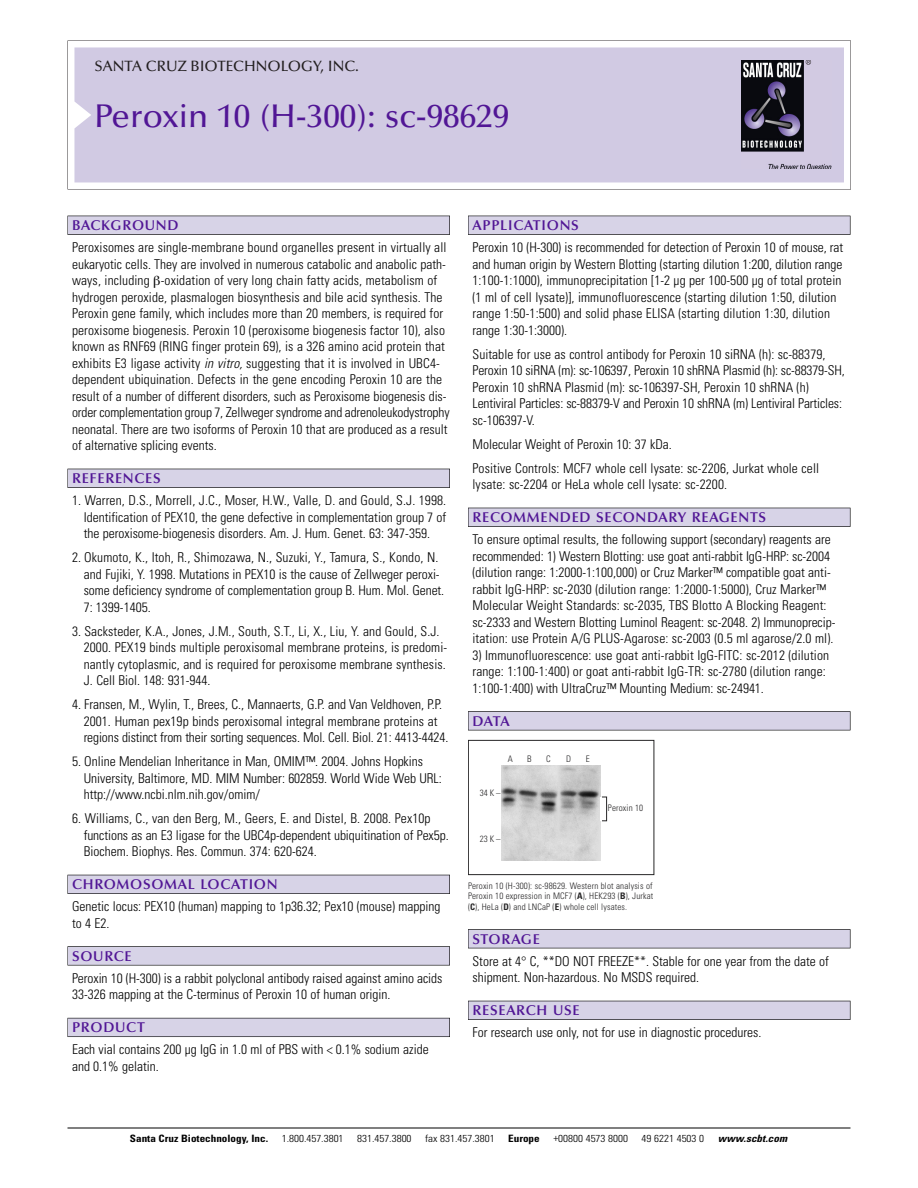
<style>
.page{position:relative;width:918px;height:1188px;background:#fff}
.page>*{position:absolute;margin:0;border:0;box-sizing:border-box;transform-origin:0 0}
.t1{font:500 33px "Optima";color:#511695}
.t2{font:500 15px "Optima";color:#231f20}
.t3{font:600 14.25px "Optima";letter-spacing:.05em;color:#511695}
.t4{font:300 condensed 13.5px/16.5px "Univers";color:#000}
.t5{font:300 condensed 10.2px "Univers";color:#000;scale:1.1 1}
.t6{font:700 condensed 10.2px "Univers";color:#000;scale:1.1 1}
.t7{font:italic 700 condensed 10.2px "Univers";letter-spacing:.005em;color:#000;scale:1.1 1}
.t8{font:9px/10.5px "Univers Condensed Light+IPHCJF";letter-spacing:.015em;color:#272627;text-align:justify}
.s1{font-style:italic}
.s2{font-family:"Univers Condensed Bold+RUAOXO"}
</style>
<div class="page">
<svg style="left:68px;top:40px;width:783px;height:149px"></svg>
<div style="left:74px;top:47px;width:770px;height:135px;background:#d1cae3"></div>
<img style="left:741px;top:60px;width:90px;height:108px">
<div style="left:68px;top:216px;width:382px;height:19px;background:#525155"></div>
<div style="left:68px;top:216px;width:381px;height:18px;background:#d7d3e7"></div>
<div style="left:68px;top:469px;width:382px;height:19px;background:#515055"></div>
<div style="left:68px;top:469px;width:381px;height:18px;background:#d7d3e7"></div>
<div style="left:68px;top:875px;width:382px;height:19px;background:#525158"></div>
<div style="left:68px;top:875px;width:381px;height:18px;background:#d7d3e7"></div>
<div style="left:68px;top:946px;width:382px;height:19px;background:#575759"></div>
<div style="left:68px;top:947px;width:381px;height:18px;background:#d7d3e7"></div>
<div style="left:68px;top:1018px;width:382px;height:19px;background:#5b5a62"></div>
<div style="left:68px;top:1018px;width:381px;height:18px;background:#d7d3e7"></div>
<div style="left:468px;top:216px;width:382px;height:19px;background:#525155"></div>
<div style="left:468px;top:216px;width:382px;height:18px;background:#d7d3e7"></div>
<div style="left:468px;top:508px;width:382px;height:19px;background:#515055"></div>
<div style="left:468px;top:508px;width:382px;height:18px;background:#d7d3e7"></div>
<div style="left:468px;top:711px;width:382px;height:19px;background:#545357"></div>
<div style="left:468px;top:712px;width:382px;height:18px;background:#d7d3e7"></div>
<div style="left:468px;top:929px;width:382px;height:19px;background:#525155"></div>
<div style="left:468px;top:930px;width:382px;height:18px;background:#d7d3e7"></div>
<div style="left:468px;top:1001px;width:382px;height:19px;background:#525158"></div>
<div style="left:468px;top:1001px;width:382px;height:18px;background:#d7d3e7"></div>
<hr style="left:68px;top:1128px;width:782px;height:1px;background:#000">
<div style="left:468px;top:740px;width:186px;height:135px;border:1px solid #272627"></div>
<img style="left:502px;top:765px;width:98px;height:95px">
<div style="left:602px;top:797px;width:5px;height:24px;border:1px solid #272627"></div>
<p class="t2" style="left:94px;top:61px;width:266px">SANTA CRUZ BIOTECHNOLOGY, INC.</p>
<h1 class="t1" style="left:94px;top:103px;width:416px">Peroxin 10 (H-300): sc-98629</h1>
<p class="t3" style="left:72px;top:219px;width:108px">BACKGROUND</p>
<p class="t4" style="left:72px;top:240px;width:379px">Peroxisomes are single-membrane bound organelles present in virtually all eukaryotic cells. They are involved in numerous catabolic and anabolic path&shy;ways, including -oxidation of very long chain fatty acids, metabolism of hydrogen peroxide, plasmalogen biosynthesis and bile acid synthesis. The Peroxin gene family, which includes more than 20 members, is required for peroxisome biogenesis. Peroxin 10 (peroxisome biogenesis factor 10), also known as RNF69 (RING finger protein 69), is a 326 amino acid protein that exhibits E3 ligase activity <span class="s1">in vitro,</span> suggesting that it is involved in UBC4- dependent ubiquination. Defects in the gene encoding Peroxin 10 are the result of a number of different disorders, such as Peroxisome biogenesis dis&shy;order complementation group 7, Zellweger syndrome and adrenoleukodystrophy neonatal. There are two isoforms of Peroxin 10 that are produced as a result of alternative splicing events.</p>
<p class="t3" style="left:72px;top:473px;width:90px">REFERENCES</p>
<p class="t4" style="left:84px;top:493px;width:364px;text-align:justify;text-indent:-12px">1. Warren, D.S., Morrell, J.C., Moser, H.W., Valle, D. and Gould, S.J. 1998.<br>Identification of PEX10, the gene defective in complementation group 7 of the peroxisome-biogenesis disorders. Am. J. Hum. Genet. 63: 347-359.</p>
<p class="t4" style="left:84px;top:550px;width:362px;text-indent:-12px">2. Okumoto, K., Itoh, R., Shimozawa, N., Suzuki, Y., Tamura, S., Kondo, N. and Fujiki, Y. 1998. Mutations in PEX10 is the cause of Zellweger peroxi&shy;some deficiency syndrome of complementation group B. Hum. Mol. Genet.<br>7: 1399-1405.</p>
<p class="t4" style="left:84px;top:624px;width:365px;text-indent:-12px">3. Sacksteder, K.A., Jones, J.M., South, S.T., Li, X., Liu, Y. and Gould, S.J.<br>2000. PEX19 binds multiple peroxisomal membrane proteins, is predomi&shy;nantly cytoplasmic, and is required for peroxisome membrane synthesis.<br>J. Cell Biol. 148: 931-944.</p>
<p class="t4" style="left:84px;top:697px;width:366px;text-indent:-12px">4. Fransen, M., Wylin, T., Brees, C., Mannaerts, G.P. and Van Veldhoven, P.P.<br>2001. Human pex19p binds peroxisomal integral membrane proteins at regions distinct from their sorting sequences. Mol. Cell. Biol. 21: 4413-4424.</p>
<p class="t4" style="left:84px;top:754px;width:360px;text-indent:-12px">5. Online Mendelian Inheritance in Man, OMIM™. 2004. Johns Hopkins<br>University, Baltimore, MD. MIM Number: 602859. World Wide Web URL: http://www.ncbi.nlm.nih.gov/omim/</p>
<p class="t4" style="left:84px;top:811px;width:366px;text-indent:-12px">6. Williams, C., van den Berg, M., Geers, E. and Distel, B. 2008. Pex10p functions as an E3 ligase for the UBC4p-dependent ubiquitination of Pex5p.<br>Biochem. Biophys. Res. Commun. 374: 620-624.</p>
<p class="t3" style="left:72px;top:879px;width:207px">CHROMOSOMAL LOCATION</p>
<p class="t4" style="left:72px;top:899px;width:370px">Genetic locus: PEX10 (human) mapping to 1p36.32; Pex10 (mouse) mapping to 4 E2.</p>
<p class="t3" style="left:72px;top:950px;width:61px">SOURCE</p>
<p class="t4" style="left:72px;top:971px;width:372px">Peroxin 10 (H-300) is a rabbit polyclonal antibody raised against amino acids<br>33-326 mapping at the C-terminus of Peroxin 10 of human origin.</p>
<p class="t3" style="left:72px;top:1022px;width:74px">PRODUCT</p>
<p class="t4" style="left:72px;top:1042px;width:358px">Each vial contains 200 µg IgG in 1.0 ml of PBS with &lt; 0.1% sodium azide and 0.1% gelatin.</p>
<p class="t3" style="left:473px;top:219px;width:108px">APPLICATIONS</p>
<p class="t4" style="left:473px;top:240px;width:372px">Peroxin 10 (H-300) is recommended for detection of Peroxin 10 of mouse, rat and human origin by Western Blotting (starting dilution 1:200, dilution range 1:100-1:1000), immunoprecipitation [1-2 µg per 100-500 µg of total protein (1 ml of cell lysate)], immunofluorescence (starting dilution 1:50, dilution range 1:50-1:500) and solid phase ELISA (starting dilution 1:30, dilution range 1:30-1:3000).</p>
<p class="t4" style="left:473px;top:347px;width:374px">Suitable for use as control antibody for Peroxin 10 siRNA (h): sc-88379, Peroxin 10 siRNA (m): sc-106397, Peroxin 10 shRNA Plasmid (h): sc-88379-SH, Peroxin 10 shRNA Plasmid (m): sc-106397-SH, Peroxin 10 shRNA (h)<br>Lentiviral Particles: sc-88379-V and Peroxin 10 shRNA (m) Lentiviral Particles: sc-106397-V.</p>
<p class="t4" style="left:473px;top:433px;width:348px;line-height:24px">Molecular Weight of Peroxin 10: 37 kDa.<br>Positive Controls: MCF7 whole cell lysate: sc-2206, Jurkat whole cell</p>
<p class="t4" style="left:473px;top:477px;width:256px">lysate: sc-2204 or HeLa whole cell lysate: sc-2200.</p>
<p class="t3" style="left:473px;top:512px;width:295px">RECOMMENDED SECONDARY REAGENTS</p>
<p class="t4" style="left:473px;top:532px;width:364px">To ensure optimal results, the following support (secondary) reagents are recommended: 1) Western Blotting: use goat anti-rabbit IgG-HRP: sc-2004 (dilution range: 1:2000-1:100,000) or Cruz Marker™ compatible goat anti&shy;rabbit IgG-HRP: sc-2030 (dilution range: 1:2000-1:5000), Cruz Marker™ Molecular Weight Standards: sc-2035, TBS Blotto A Blocking Reagent: sc-2333 and Western Blotting Luminol Reagent: sc-2048. 2) Immunoprecip&shy;itation: use Protein A/G PLUS-Agarose: sc-2003 (0.5 ml agarose/2.0 ml).</p>
<p class="t4" style="left:473px;top:648px;width:358px">3) Immunofluorescence: use goat anti-rabbit IgG-FITC: sc-2012 (dilution range: 1:100-1:400) or goat anti-rabbit IgG-TR: sc-2780 (dilution range:<br>1:100-1:400) with UltraCruz™ Mounting Medium: sc-24941.</p>
<p class="t3" style="left:473px;top:715px;width:39px">DATA</p>
<p class="t8" style="left:508px;top:754px;width:7px">A</p>
<p class="t8" style="left:527px;top:754px;width:6px">B</p>
<p class="t8" style="left:546px;top:754px;width:6px">C</p>
<p class="t8" style="left:566px;top:754px;width:7px">D</p>
<p class="t8" style="left:586px;top:754px;width:5px">E</p>
<p class="t8" style="left:480px;top:788px;width:22px">34K–</p>
<p class="t8" style="left:480px;top:835px;width:22px">23K–</p>
<p class="t8" style="left:608px;top:804px;width:37px">Peroxin 10</p>
<p class="t8" style="left:468px;top:881px;width:187px">Peroxin 10 (H-300): sc-98629. Western blot analysis of Peroxin 10 expression in MCF7 (<span class="s2">A</span>), HEK293 (<span class="s2">B</span>), Jurkat (<span class="s2">C</span>), HeLa (<span class="s2">D</span>) and LNCaP (<span class="s2">E</span>) whole cell lysates.</p>
<p class="t3" style="left:473px;top:933px;width:69px">STORAGE</p>
<p class="t4" style="left:473px;top:954px;width:358px">Store at 4° C, **DO NOT FREEZE**. Stable for one year from the date of shipment. Non-hazardous. No MSDS required.</p>
<p class="t3" style="left:473px;top:1005px;width:109px">RESEARCH USE</p>
<p class="t4" style="left:473px;top:1025px;width:290px">For research use only, not for use in diagnostic procedures.</p>
<p class="t6" style="left:130px;top:1135px;width:127px">Santa Cruz Biotechnology, Inc.</p>
<p class="t5" style="left:282px;top:1135px;width:58px">1.800.457.3801</p>
<p class="t5" style="left:357px;top:1135px;width:51px">831.457.3800</p>
<p class="t5" style="left:425px;top:1135px;width:65px">fax 831.457.3801</p>
<p class="t6" style="left:508px;top:1135px;width:30px">Europe</p>
<p class="t5" style="left:553px;top:1135px;width:69px">+00800 4573 8000</p>
<p class="t5" style="left:642px;top:1135px;width:58px">49 6221 4503 0</p>
<p class="t7" style="left:718px;top:1135px;width:64px">www.scbt.com</p>
</div>
